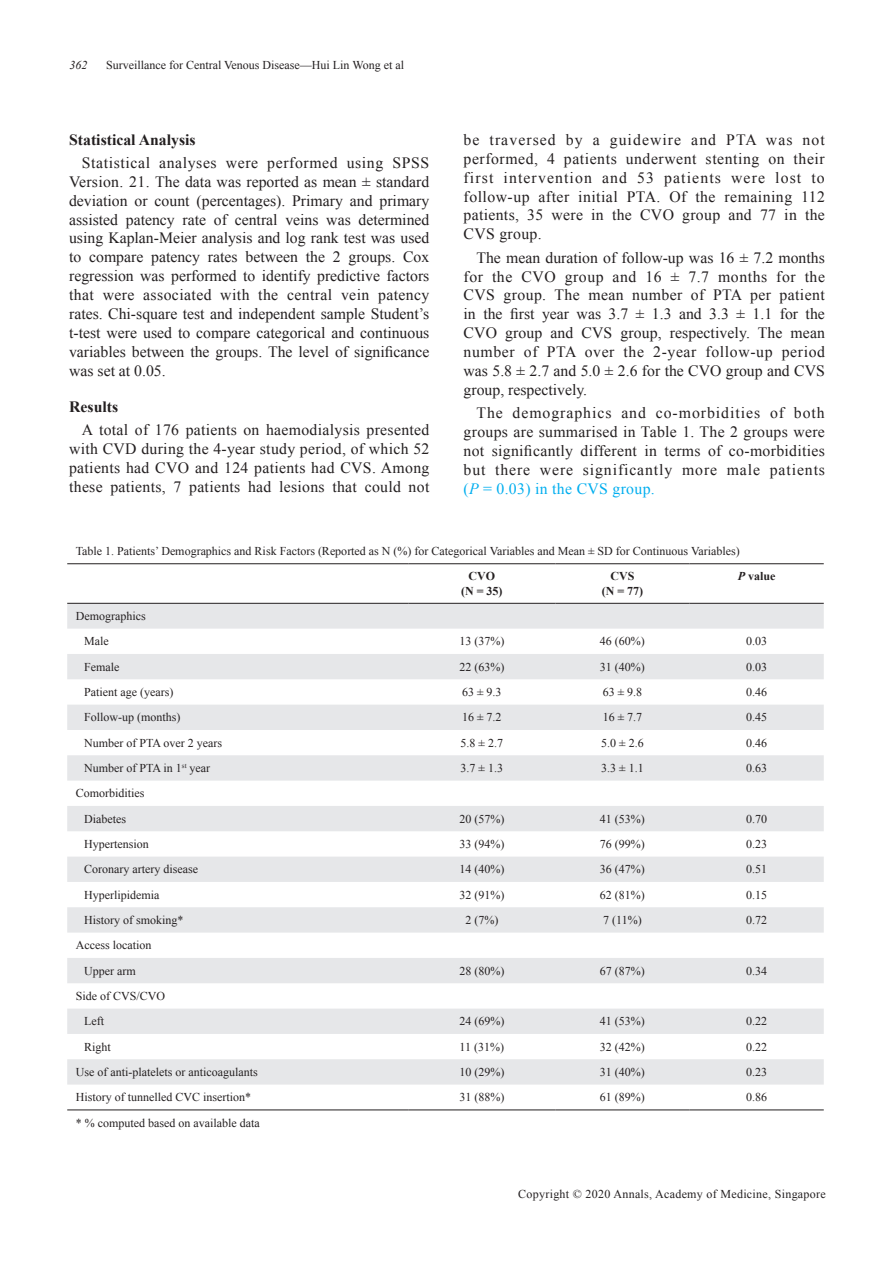
<style>
.page{position:relative;width:893px;height:1263px;background:#fff}
.page>*{position:absolute;margin:0;border:0;box-sizing:border-box;transform-origin:0 0}
.Body_text{font:15.75px/18.9px "Times New Roman";letter-spacing:.02em;color:#231f20;text-align:justify}
.Body_text_subhead{font:700 15.75px "Times New Roman";color:#231f20}
.t1{font:12px "Times New Roman";color:#231f20}
.t2{font:12px "Times New Roman";letter-spacing:.025em;color:#231f20}
.t3{font:700 12px "Times New Roman";color:#231f20}
.t4{font:italic 12px "Times New Roman";color:#231f20}
.s1{color:#00aeef}
.s2{font-style:italic;color:#00aeef}
.s3{font-style:italic}
</style>
<div class="page">
<svg style="left:67px;top:604px;width:757px;height:480px;fill:#e6e7e9"></svg>
<hr style="left:67px;top:563px;width:341px;height:1px;background:#231f20">
<hr style="left:408px;top:563px;width:147px;height:1px;background:#231f20">
<hr style="left:555px;top:563px;width:135px;height:1px;background:#231f20">
<hr style="left:690px;top:563px;width:134px;height:1px;background:#231f20">
<hr style="left:67px;top:603px;width:341px;height:1px;background:#231f20">
<hr style="left:408px;top:603px;width:147px;height:1px;background:#231f20">
<hr style="left:555px;top:603px;width:135px;height:1px;background:#231f20">
<hr style="left:690px;top:603px;width:134px;height:1px;background:#231f20">
<hr style="left:67px;top:1110px;width:341px;height:1px;background:#231f20">
<hr style="left:408px;top:1110px;width:147px;height:1px;background:#231f20">
<hr style="left:555px;top:1110px;width:135px;height:1px;background:#231f20">
<hr style="left:690px;top:1110px;width:134px;height:1px;background:#231f20">
<p class="t4" style="left:69px;top:57px;width:19px">362</p>
<p class="t1" style="left:106px;top:57px;width:299px">Surveillance for Central Venous Disease—Hui Lin Wong et al</p>
<p class="Body_text_subhead" style="left:69px;top:128px;width:128px">Statistical Analysis</p>
<p class="Body_text" style="left:69px;top:153px;width:362px;text-indent:13px">Statistical analyses were performed using SPSS Version. 21. The data was reported as mean ± standard deviation or count (percentages). Primary and primary assisted patency rate of central veins was determined using Kaplan-Meier analysis and log rank test was used to compare patency rates between the 2 groups. Cox regression was performed to identify predictive factors that were associated with the central vein patency rates. Chi-square test and independent sample Student’s t-test were used to compare categorical and continuous variables between the groups. The level of significance was set at 0.05.</p>
<p class="Body_text_subhead" style="left:69px;top:395px;width:50px">Results</p>
<p class="Body_text" style="left:69px;top:420px;width:362px;text-indent:13px">A total of 176 patients on haemodialysis presented with CVD during the 4-year study period, of which 52 patients had CVO and 124 patients had CVS. Among these patients, 7 patients had lesions that could not</p>
<p class="Body_text" style="left:464px;top:130px;width:363px">be traversed by a guidewire and PTA was not performed, 4 patients underwent stenting on their first intervention and 53 patients were lost to follow-up after initial PTA. Of the remaining 112 patients, 35 were in the CVO group and 77 in the CVS group.</p>
<p class="Body_text" style="left:464px;top:248px;width:363px;text-indent:13px">The mean duration of follow-up was 16 ± 7.2 months for the CVO group and 16 ± 7.7 months for the CVS group. The mean number of PTA per patient in the first year was 3.7 ± 1.3 and 3.3 ± 1.1 for the CVO group and CVS group, respectively. The mean number of PTA over the 2-year follow-up period was 5.8 ± 2.7 and 5.0 ± 2.6 for the CVO group and CVS group, respectively.</p>
<p class="Body_text" style="left:464px;top:403px;width:363px;text-indent:13px">The demographics and co-morbidities of both groups are summarised in Table 1. The 2 groups were not significantly different in terms of co-morbidities but there were significantly more male patients <span class="s1">(</span><span class="s2">P</span> <span class="s1">= 0.03) in the CVS group.</span></p>
<p class="t1" style="left:76px;top:543px;width:665px">Table 1. Patients’ Demographics and Risk Factors (Reported as N (%) for Categorical Variables and Mean ± SD for Continuous Variables)</p>
<p class="t3" style="left:469px;top:568px;width:28px">CVO</p>
<p class="t3" style="left:461px;top:582px;width:43px">(N = 35)</p>
<p class="t3" style="left:610px;top:568px;width:25px">CVS</p>
<p class="t3" style="left:602px;top:582px;width:43px">(N = 77)</p>
<p class="t3" style="left:738px;top:568px;width:39px"><span class="s3">P</span> value</p>
<p class="t1" style="left:76px;top:608px;width:71px">Demographics</p>
<p class="t1" style="left:84px;top:633px;width:26px">Male</p>
<p class="t1" style="left:459px;top:633px;width:46px">13 (37%)</p>
<p class="t1" style="left:600px;top:633px;width:46px">46 (60%)</p>
<p class="t1" style="left:746px;top:633px;width:22px">0.03</p>
<p class="t1" style="left:84px;top:659px;width:37px">Female</p>
<p class="t1" style="left:459px;top:659px;width:46px">22 (63%)</p>
<p class="t1" style="left:600px;top:659px;width:46px">31 (40%)</p>
<p class="t1" style="left:746px;top:659px;width:22px">0.03</p>
<p class="t1" style="left:84px;top:684px;width:91px">Patient age (years)</p>
<p class="t1" style="left:462px;top:684px;width:41px">63 ± 9.3</p>
<p class="t1" style="left:603px;top:684px;width:41px">63 ± 9.8</p>
<p class="t1" style="left:746px;top:684px;width:22px">0.46</p>
<p class="t1" style="left:84px;top:709px;width:98px">Follow-up (months)</p>
<p class="t1" style="left:462px;top:709px;width:41px">16 ± 7.2</p>
<p class="t1" style="left:603px;top:709px;width:41px">16 ± 7.7</p>
<p class="t1" style="left:746px;top:709px;width:22px">0.45</p>
<p class="t1" style="left:84px;top:735px;width:140px">Number of PTA over 2 years</p>
<p class="t1" style="left:461px;top:735px;width:44px">5.8 ± 2.7</p>
<p class="t1" style="left:601px;top:735px;width:44px">5.0 ± 2.6</p>
<p class="t1" style="left:746px;top:735px;width:22px">0.46</p>
<p class="t1" style="left:84px;top:760px;width:128px">Number of PTA in 1<sup>st</sup> year</p>
<p class="t1" style="left:461px;top:760px;width:44px">3.7 ± 1.3</p>
<p class="t1" style="left:601px;top:760px;width:44px">3.3 ± 1.1</p>
<p class="t1" style="left:746px;top:760px;width:22px">0.63</p>
<p class="t1" style="left:76px;top:785px;width:70px">Comorbidities</p>
<p class="t1" style="left:84px;top:811px;width:43px">Diabetes</p>
<p class="t1" style="left:459px;top:811px;width:46px">20 (57%)</p>
<p class="t1" style="left:600px;top:811px;width:46px">41 (53%)</p>
<p class="t1" style="left:746px;top:811px;width:22px">0.70</p>
<p class="t1" style="left:84px;top:836px;width:66px">Hypertension</p>
<p class="t1" style="left:459px;top:836px;width:46px">33 (94%)</p>
<p class="t1" style="left:600px;top:836px;width:46px">76 (99%)</p>
<p class="t1" style="left:746px;top:836px;width:22px">0.23</p>
<p class="t1" style="left:84px;top:861px;width:115px">Coronary artery disease</p>
<p class="t1" style="left:459px;top:861px;width:46px">14 (40%)</p>
<p class="t1" style="left:600px;top:861px;width:46px">36 (47%)</p>
<p class="t1" style="left:746px;top:861px;width:22px">0.51</p>
<p class="t1" style="left:84px;top:887px;width:77px">Hyperlipidemia</p>
<p class="t1" style="left:459px;top:887px;width:46px">32 (91%)</p>
<p class="t1" style="left:600px;top:887px;width:46px">62 (81%)</p>
<p class="t1" style="left:746px;top:887px;width:22px">0.15</p>
<p class="t1" style="left:84px;top:912px;width:101px">History of smoking*</p>
<p class="t1" style="left:465px;top:912px;width:34px">2 (7%)</p>
<p class="t1" style="left:603px;top:912px;width:40px">7 (11%)</p>
<p class="t1" style="left:746px;top:912px;width:22px">0.72</p>
<p class="t1" style="left:76px;top:937px;width:77px">Access location</p>
<p class="t1" style="left:84px;top:963px;width:53px">Upper arm</p>
<p class="t1" style="left:459px;top:963px;width:46px">28 (80%)</p>
<p class="t1" style="left:600px;top:963px;width:46px">67 (87%)</p>
<p class="t1" style="left:746px;top:963px;width:22px">0.34</p>
<p class="t1" style="left:76px;top:988px;width:91px">Side of CVS/CVO</p>
<p class="t1" style="left:84px;top:1013px;width:21px">Left</p>
<p class="t1" style="left:459px;top:1013px;width:46px">24 (69%)</p>
<p class="t1" style="left:600px;top:1013px;width:46px">41 (53%)</p>
<p class="t1" style="left:746px;top:1013px;width:22px">0.22</p>
<p class="t1" style="left:84px;top:1039px;width:28px">Right</p>
<p class="t1" style="left:460px;top:1039px;width:46px">11 (31%)</p>
<p class="t1" style="left:600px;top:1039px;width:46px">32 (42%)</p>
<p class="t1" style="left:746px;top:1039px;width:22px">0.22</p>
<p class="t1" style="left:76px;top:1064px;width:183px">Use of anti-platelets or anticoagulants</p>
<p class="t1" style="left:459px;top:1064px;width:46px">10 (29%)</p>
<p class="t1" style="left:600px;top:1064px;width:46px">31 (40%)</p>
<p class="t1" style="left:746px;top:1064px;width:22px">0.23</p>
<p class="t1" style="left:76px;top:1089px;width:177px">History of tunnelled CVC insertion*</p>
<p class="t1" style="left:459px;top:1089px;width:46px">31 (88%)</p>
<p class="t1" style="left:600px;top:1089px;width:46px">61 (89%)</p>
<p class="t1" style="left:746px;top:1089px;width:22px">0.86</p>
<p class="t1" style="left:76px;top:1115px;width:185px">* % computed based on available data</p>
<p class="t2" style="left:518px;top:1186px;width:309px">Copyright © 2020 Annals, Academy of Medicine, Singapore</p>
</div>
